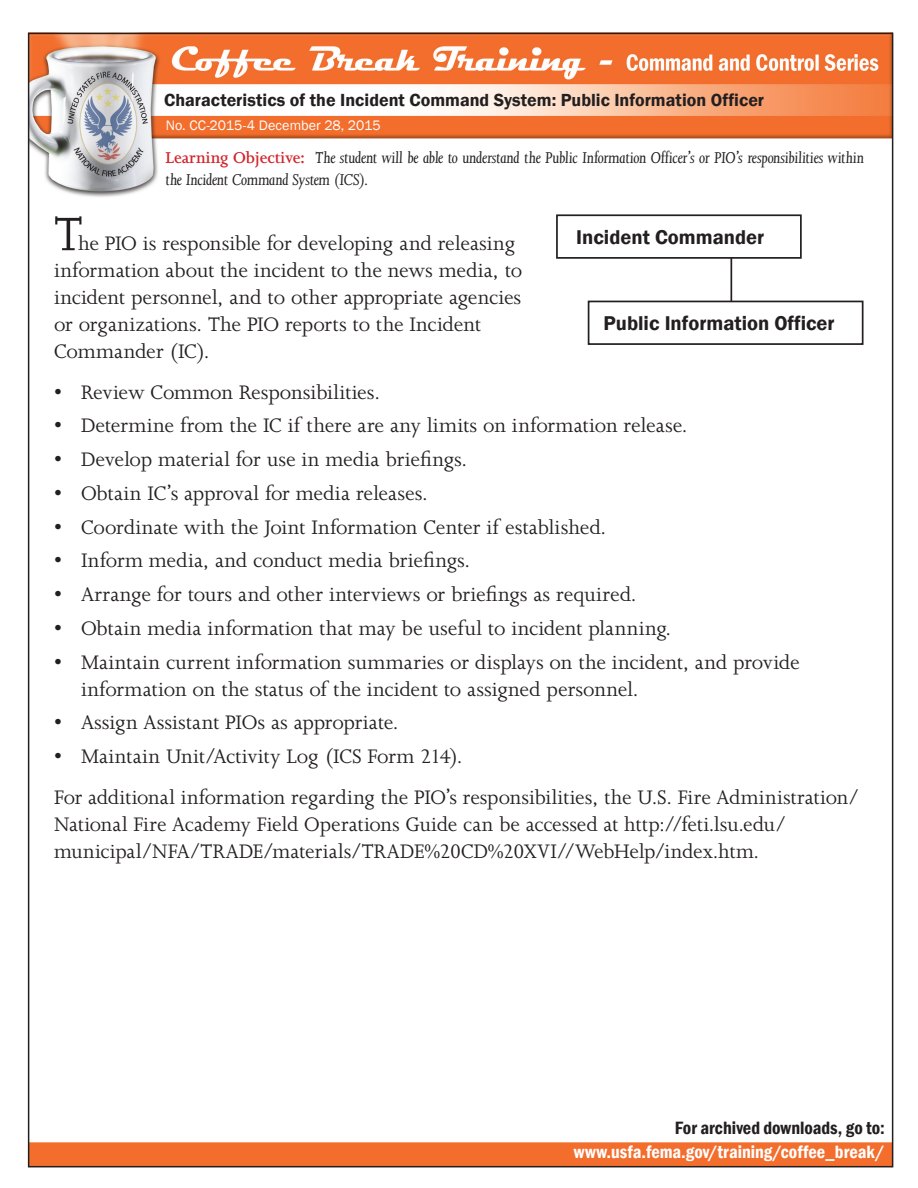
<style>
.page{position:relative;width:918px;height:1188px;background:#fff}
.page>*{position:absolute;margin:0;border:0;box-sizing:border-box;transform-origin:0 0}
.t1{font:54px "Joanna MT Std";color:#231f20}
.t2{font:22.5px/27px "Joanna MT Std";letter-spacing:-.01em;color:#231f20}
.t3{font:600 20.55px "Franklin Gothic";color:#231f20}
.t4{font:600 condensed 18.3px "Franklin Gothic";color:#fff}
.t5{font:600 condensed 18.3px "Franklin Gothic";color:#231f20}
.Body_text_14pt{font:italic 18px/21.9px "Joanna MT Std";letter-spacing:-.015em;color:#231f20}
.Topic_-_18pt{font:600 18px "Franklin Gothic";color:#231f20}
.t6{font:14.1px "Franklin Gothic";color:#fff}
.s1{font-weight:600;font-style:normal;color:#d1232a}
</style>
<div class="page">
<img style="left:31px;top:36px;width:859px;height:161px">
<div style="left:31px;top:1142px;width:859px;height:22px;background:#f36e2d"></div>
<hr style="left:730px;top:258px;width:2px;height:44px;background:#231f20">
<div style="left:556px;top:214px;width:246px;height:45px;border:2px solid #231f20"></div>
<div style="left:588px;top:301px;width:276px;height:44px;border:2px solid #231f20"></div>
<p class="Topic_-_18pt" style="left:164px;top:89px;width:602px">Characteristics of the Incident Command System: Public Information Officer</p>
<p class="t6" style="left:166px;top:117px;width:217px">No. CC-2015-4 December 28, 2015</p>
<p class="Body_text_14pt" style="left:166px;top:147px;width:700px"><span class="s1">Learning Objective:</span> The student will be able to understand the Public Information Officer’s or PIO’s responsibilities within the Incident Command System (ICS).</p>
<p class="t1" style="left:54px;top:205px;width:30px">T</p>
<p class="t3" style="left:576px;top:224px;width:190px">Incident Commander</p>
<p class="t2" style="left:54px;top:230px;width:470px;text-indent:24px">he PIO is responsible for developing and releasing information about the incident to the news media, to incident personnel, and to other appropriate agencies or organizations. The PIO reports to the Incident Commander (IC).</p>
<p class="t2" style="left:54px;top:379px;width:327px">• Review Common Responsibilities.</p>
<p class="t2" style="left:54px;top:412px;width:635px">• Determine from the IC if there are any limits on information release.</p>
<p class="t2" style="left:54px;top:446px;width:415px">• Develop material for use in media briefings.</p>
<p class="t2" style="left:54px;top:480px;width:375px">• Obtain IC’s approval for media releases.</p>
<p class="t2" style="left:54px;top:514px;width:554px">• Coordinate with the Joint Information Center if established.</p>
<p class="t2" style="left:54px;top:547px;width:418px">• Inform media, and conduct media briefings.</p>
<p class="t2" style="left:54px;top:581px;width:584px">• Arrange for tours and other interviews or briefings as required.</p>
<p class="t2" style="left:54px;top:615px;width:619px">• Obtain media information that may be useful to incident planning.</p>
<p class="t2" style="left:81px;top:649px;width:720px;text-indent:-27px">• Maintain current information summaries or displays on the incident, and provide information on the status of the incident to assigned personnel.</p>
<p class="t2" style="left:54px;top:709px;width:346px">• Assign Assistant PIOs as appropriate.</p>
<p class="t2" style="left:54px;top:743px;width:410px">• Maintain Unit/Activity Log (ICS Form 214).</p>
<p class="t2" style="left:54px;top:784px;width:807px">For additional information regarding the PIO’s responsibilities, the U.S. Fire Administration/<br>National Fire Academy Field Operations Guide can be accessed at http://feti.lsu.edu/</p>
<p class="t2" style="left:54px;top:838px;width:707px">municipal/NFA/TRADE/materials/TRADE%20CD%20XVI//WebHelp/index.htm.</p>
<p class="t3" style="left:604px;top:310px;width:233px">Public Information Officer</p>
<p class="t5" style="left:675px;top:1115px;width:211px">For archived downloads, go to:</p>
<p class="t4" style="left:574px;top:1139px;width:313px">www.usfa.fema.gov/training/coffee_break/</p>
</div>
